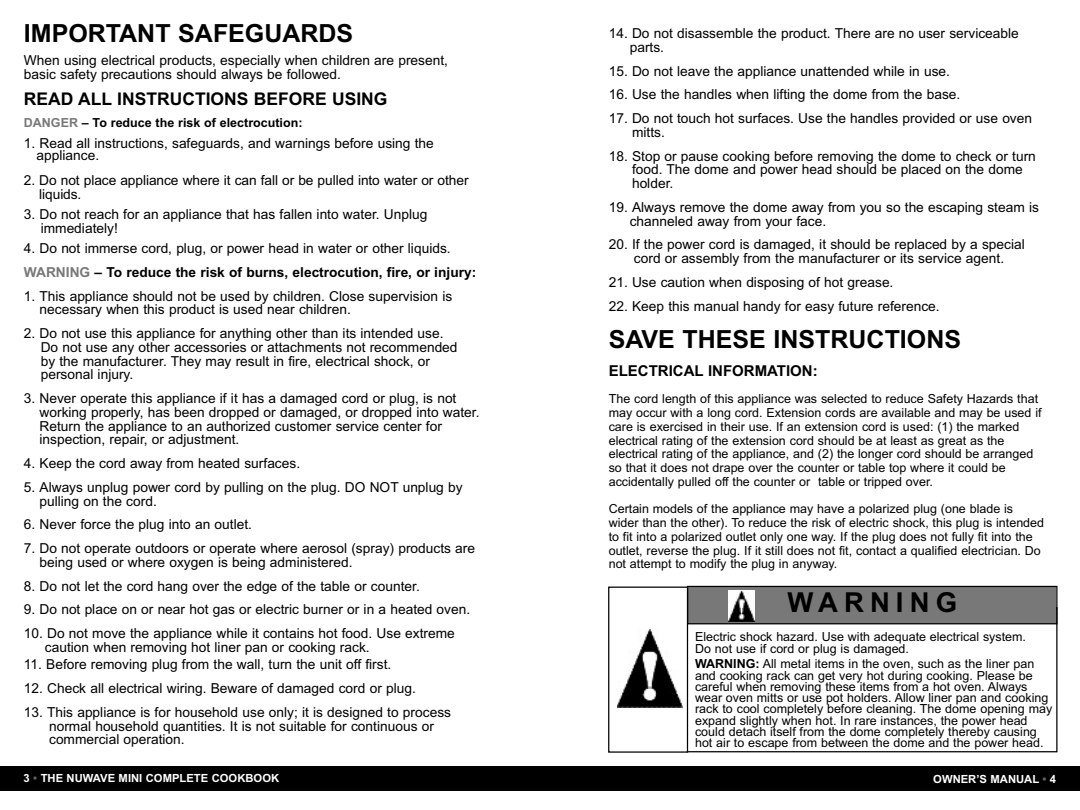
<style>
.page{position:relative;width:1080px;height:810px;background:#fff}
.page>*{position:absolute;margin:0;border:0;box-sizing:border-box;transform-origin:0 0}
.t1{font:700 27.5px "Arial";letter-spacing:.22em;color:#000}
.t2{font:700 25px "Arial";color:#000}
.t3{font:700 17.5px "Arial";color:#000}
.t4{font:700 15px "Arial";color:#000}
.t5{font:13.75px/13.8px "Arial";color:#000}
.t6{font:12.5px/13.8px "Arial";color:#000}
.t7{font:700 12.5px "Arial";color:#000}
.t8{font:700 11.25px "Arial";color:#fff}
.s1{color:#787878}
.s2{font-weight:700;color:#787878}
.s3{font-weight:700}
.s4{color:#616161}
</style>
<div class="page">
<div style="left:535px;top:766px;width:545px;height:25px;background:#000"></div>
<div style="left:0;top:766px;width:540px;height:25px;background:#000"></div>
<img style="left:618px;top:630px;width:64px;height:77px">
<div style="left:608px;top:587px;width:80px;height:166px;border:1px solid #000"></div>
<div style="left:688px;top:587px;width:368px;height:36px;background:#787878"></div>
<div style="left:687px;top:586px;width:371px;height:38px;border:1px solid #000"></div>
<img style="left:729px;top:590px;width:25px;height:31px">
<h2 class="t2" style="left:24px;top:19px;width:331px">IMPORTANT SAFEGUARDS</h2>
<p class="t5" style="left:24px;top:53px;width:426px">When using electrical products, especially when children are present, basic safety precautions should always be followed.</p>
<p class="t3" style="left:24px;top:89px;width:365px">READ ALL INSTRUCTIONS BEFORE USING</p>
<p class="t7" style="left:24px;top:116px;width:280px"><span class="s1">DANGER</span> – To reduce the risk of electrocution:</p>
<p class="t5" style="left:37px;top:137px;width:399px;line-height:12px;text-indent:-13px">1. Read all instructions, safeguards, and warnings before using the appliance.</p>
<p class="t5" style="left:39px;top:174px;width:431px;text-indent:-15px">2. Do not place appliance where it can fall or be pulled into water or other liquids.</p>
<p class="t5" style="left:41px;top:208px;width:388px;text-indent:-17px">3. Do not reach for an appliance that has fallen into water. Unplug immediately!</p>
<p class="t5" style="left:24px;top:236px;width:454px;line-height:23.8px">4. Do not immerse cord, plug, or power head in water or other liquids.<br><span class="s2">WARNING</span> <span class="s3">– To reduce the risk of burns, electrocution, fire, or injury:</span></p>
<p class="t5" style="left:40px;top:289px;width:414px;text-indent:-16px">1. This appliance should not be used by children. Close supervision is necessary when this product is used near children.</p>
<p class="t5" style="left:41px;top:327px;width:418px;text-indent:-17px">2. Do not use this appliance for anything other than its intended use.<br>Do not use any other accessories or attachments not recommended by the manufacturer. They may result in fire, electrical shock, or personal injury.</p>
<p class="t5" style="left:40px;top:392px;width:442px;text-indent:-16px">3. Never operate this appliance if it has a damaged cord or plug, is not working properly, has been dropped or damaged, or dropped into water.<br>Return the appliance to an authorized customer service center for inspection, repair, or adjustment.</p>
<p class="t5" style="left:24px;top:457px;width:278px">4. Keep the cord away from heated surfaces.</p>
<p class="t5" style="left:40px;top:480px;width:425px;text-indent:-16px">5. Always unplug power cord by pulling on the plug. DO NOT unplug by pulling on the cord.</p>
<p class="t5" style="left:24px;top:518px;width:230px">6. Never force the plug into an outlet.</p>
<p class="t5" style="left:40px;top:542px;width:437px;text-indent:-16px">7. Do not operate outdoors or operate where aerosol (spray) products are being used or where oxygen is being administered.</p>
<p class="t5" style="left:24px;top:579px;width:397px">8. Do not let the cord hang over the edge of the table or counter.</p>
<p class="t5" style="left:24px;top:603px;width:448px">9. Do not place on or near hot gas or electric burner or in a heated oven.</p>
<p class="t5" style="left:45px;top:627px;width:412px;text-indent:-21px">10. Do not move the appliance while it contains hot food. Use extreme caution when removing hot liner pan or cooking rack.</p>
<p class="t5" style="left:24px;top:658px;width:369px">11. Before removing plug from the wall, turn the unit off first.</p>
<p class="t5" style="left:24px;top:682px;width:394px">12. Check all electrical wiring. Beware of damaged cord or plug.</p>
<p class="t5" style="left:49px;top:705px;width:404px;text-indent:-25px">13. This appliance is for household use only; it is designed to process normal household quantities. It is not suitable for continuous or commercial operation.</p>
<p class="t5" style="left:630px;top:27px;width:391px;text-indent:-21px">14. Do not disassemble the product. There are no user serviceable parts.</p>
<p class="t5" style="left:609px;top:64px;width:343px">15. Do not leave the appliance unattended while in use.</p>
<p class="t5" style="left:609px;top:88px;width:353px">16. Use the handles when lifting the dome from the base.</p>
<p class="t5" style="left:632px;top:112px;width:402px;text-indent:-23px">17. Do not touch hot surfaces. Use the handles provided or use oven mitts.</p>
<p class="t5" style="left:632px;top:149px;width:405px;text-indent:-23px">18. Stop or pause cooking before removing the dome to check or turn food. The dome and power head should be placed on the dome holder.</p>
<p class="t5" style="left:630px;top:200px;width:411px;text-indent:-21px">19. Always remove the dome away from you so the escaping steam is channeled away from your face.</p>
<p class="t5" style="left:609px;top:238px;width:418px;text-align:center">20. If the power cord is damaged, it should be replaced by a special cord or assembly from the manufacturer or its service agent.</p>
<p class="t5" style="left:609px;top:275px;width:286px">21. Use caution when disposing of hot grease.</p>
<p class="t5" style="left:609px;top:299px;width:332px">22. Keep this manual handy for easy future reference.</p>
<h2 class="t2" style="left:609px;top:325px;width:354px">SAVE THESE INSTRUCTIONS</h2>
<p class="t4" style="left:609px;top:362px;width:211px">ELECTRICAL INFORMATION:</p>
<p class="t6" style="left:609px;top:392px;width:434px">The cord length of this appliance was selected to reduce Safety Hazards that may occur with a long cord. Extension cords are available and may be used if care is exercised in their use. If an extension cord is used: (1) the marked electrical rating of the extension cord should be at least as great as the electrical rating of the appliance, and (2) the longer cord should be arranged so that it does not drape over the counter or table top where it could be accidentally pulled off the counter or table or tripped over.</p>
<p class="t6" style="left:609px;top:502px;width:437px">Certain models of the appliance may have a polarized plug (one blade is wider than the other). To reduce the risk of electric shock, this plug is intended to fit into a polarized outlet only one way. If the plug does not fully fit into the outlet, reverse the plug. If it still does not fit, contact a qualified electrician. Do not attempt to modify the plug in anyway.</p>
<h1 class="t1" style="left:787px;top:587px;width:171px">WARNING</h1>
<p class="t6" style="left:695px;top:631px;width:333px;line-height:11.2px">Electric shock hazard. Use with adequate electrical system.<br>Do not use if cord or plug is damaged.</p>
<p class="t6" style="left:695px;top:658px;width:359px;line-height:11.2px"><span class="s3">WARNING:</span> All metal items in the oven, such as the liner pan and cooking rack can get very hot during cooking. Please be careful when removing these items from a hot oven. Always wear oven mitts or use pot holders. Allow liner pan and cooking rack to cool completely before cleaning. The dome opening may expand slightly when hot. In rare instances, the power head could detach itself from the dome completely thereby causing hot air to escape from between the dome and the power head.</p>
<p class="t8" style="left:24px;top:772px;width:257px">3 <span class="s4">•</span> THE NUWAVE MINI COMPLETE COOKBOOK</p>
<p class="t8" style="left:933px;top:772px;width:124px">OWNER’S MANUAL <span class="s4">•</span> 4</p>
</div>
